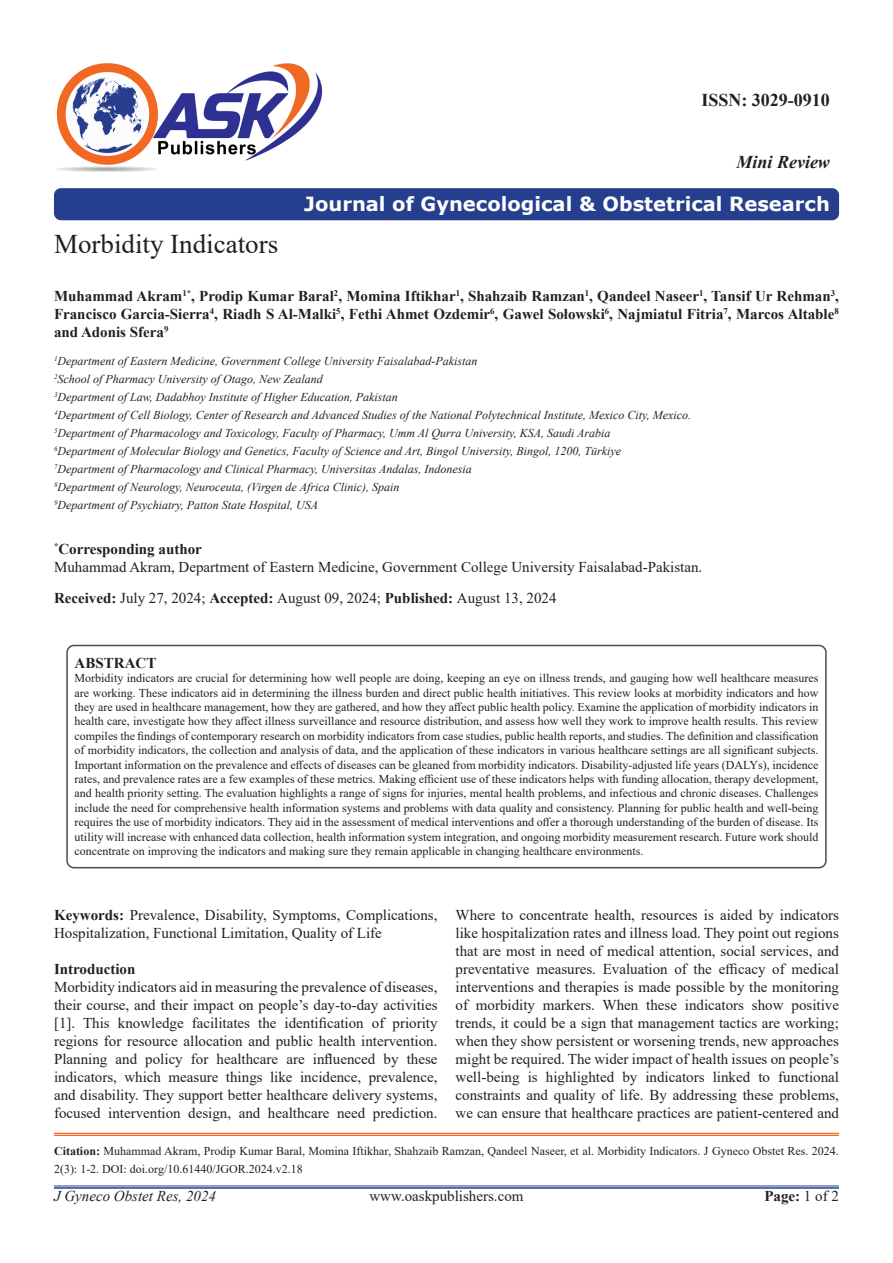
<style>
.page{position:relative;width:893px;height:1263px;background:#fff}
.page>*{position:absolute;margin:0;border:0;box-sizing:border-box;transform-origin:0 0}
.t1{font:27px "Times New Roman";color:#231f20}
.t2{font:700 19.5px "Verdana";color:#fff}
.t3{font:700 18px "Times New Roman";color:#231f20}
.t4{font:italic 700 18px "Times New Roman";color:#231f20}
.t5{font:15px/18px "Times New Roman";color:#231f20;text-align:justify}
.t6{font:700 15px/18px "Times New Roman";color:#231f20;text-align:justify}
.t7{font:italic 15px "Times New Roman";color:#231f20}
.t8{font:12px/14.4px "Times New Roman";color:#231f20;text-align:justify}
.t9{font:italic 12px "Times New Roman";color:#231f20}
.s1{font-weight:700}
.s2{font-weight:400}
</style>
<div class="page">
<hr style="left:54px;top:1186px;width:785px;height:1px;background:#24418f">
<hr style="left:54px;top:1187px;width:785px;height:2px;background:#24418f">
<div style="left:66px;top:645px;width:761px;height:223px;border:2px solid #524a47;border-radius:7px"></div>
<div style="left:54px;top:188px;width:785px;height:32px;background:#253f8e;border-radius:7px"></div>
<hr style="left:54px;top:1133px;width:785px;height:1px;background:#f06822">
<hr style="left:54px;top:1135px;width:785px;height:1px;background:#f06822">
<img style="left:56px;top:63px;width:267px;height:109px">
<p class="t3" style="left:701px;top:87px;width:130px">ISSN: 3029-0910</p>
<p class="t4" style="left:736px;top:150px;width:95px">Mini Review</p>
<p class="t2" style="left:304px;top:191px;width:527px">Journal of Gynecological &amp; Obstetrical Research</p>
<p class="t1" style="left:54px;top:225px;width:226px">Morbidity Indicators</p>
<p class="t6" style="left:54px;top:287px;width:786px">Muhammad Akram<sup>1*</sup>, Prodip Kumar Baral<sup>2</sup>, Momina Iftikhar<sup>1</sup>, Shahzaib Ramzan<sup>1</sup>, Qandeel Naseer<sup>1</sup>, Tansif Ur Rehman<sup>3</sup>, Francisco Garcia-Sierra<sup>4</sup>, Riadh S Al-Malki<sup>5</sup>, Fethi Ahmet Ozdemir<sup>6</sup>, Gaweł Sołowski<sup>6</sup>, Najmiatul Fitria<sup>7</sup>, Marcos Altable<sup>8 </sup>and Adonis Sfera<sup>9</sup></p>
<p class="t9" style="left:54px;top:353px;width:425px"><sup>1</sup>Department of Eastern Medicine, Government College University Faisalabad-Pakistan</p>
<p class="t9" style="left:54px;top:371px;width:270px"><sup>2</sup>School of Pharmacy University of Otago, New Zealand</p>
<p class="t9" style="left:54px;top:389px;width:345px"><sup>3</sup>Department of Law, Dadabhoy Institute of Higher Education, Pakistan</p>
<p class="t9" style="left:54px;top:407px;width:639px"><sup>4</sup>Department of Cell Biology, Center of Research and Advanced Studies of the National Polytechnical Institute, Mexico City, Mexico.</p>
<p class="t9" style="left:54px;top:425px;width:558px"><sup>5</sup>Department of Pharmacology and Toxicology, Faculty of Pharmacy, Umm Al Qurra University, KSA, Saudi Arabia</p>
<p class="t9" style="left:54px;top:443px;width:569px"><sup>6</sup>Department of Molecular Biology and Genetics, Faculty of Science and Art, Bingol University, Bingol, 1200, Türkiye</p>
<p class="t9" style="left:54px;top:461px;width:419px"><sup>7</sup>Department of Pharmacology and Clinical Pharmacy, Universitas Andalas, Indonesia</p>
<p class="t9" style="left:54px;top:479px;width:347px"><sup>8</sup>Department of Neurology, Neuroceuta, (Virgen de Africa Clinic), Spain</p>
<p class="t9" style="left:54px;top:497px;width:266px"><sup>9</sup>Department of Psychiatry, Patton State Hospital, USA</p>
<p class="t6" style="left:54px;top:540px;width:149px"><sup>*</sup>Corresponding author</p>
<p class="t5" style="left:54px;top:558px;width:650px">Muhammad Akram, Department of Eastern Medicine, Government College University Faisalabad-Pakistan.</p>
<p class="t5" style="left:54px;top:588px;width:504px"><span class="s1">Received:</span> July 27, 2024; <span class="s1">Accepted:</span> August 09, 2024; <span class="s1">Published:</span> August 13, 2024</p>
<p class="t6" style="left:75px;top:653px;width:83px">ABSTRACT</p>
<p class="t8" style="left:75px;top:670px;width:745px">Morbidity indicators are crucial for determining how well people are doing, keeping an eye on illness trends, and gauging how well healthcare measures are working. These indicators aid in determining the illness burden and direct public health initiatives. This review looks at morbidity indicators and how they are used in healthcare management, how they are gathered, and how they affect public health policy. Examine the application of morbidity indicators in health care, investigate how they affect illness surveillance and resource distribution, and assess how well they work to improve health results. This review compiles the findings of contemporary research on morbidity indicators from case studies, public health reports, and studies. The definition and classification of morbidity indicators, the collection and analysis of data, and the application of these indicators in various healthcare settings are all significant subjects.<br>Important information on the prevalence and effects of diseases can be gleaned from morbidity indicators. Disability-adjusted life years (DALYs), incidence rates, and prevalence rates are a few examples of these metrics. Making efficient use of these indicators helps with funding allocation, therapy development, and health priority setting. The evaluation highlights a range of signs for injuries, mental health problems, and infectious and chronic diseases. Challenges include the need for comprehensive health information systems and problems with data quality and consistency. Planning for public health and well-being requires the use of morbidity indicators. They aid in the assessment of medical interventions and offer a thorough understanding of the burden of disease. Its utility will increase with enhanced data collection, health information system integration, and ongoing morbidity measurement research. Future work should concentrate on improving the indicators and making sure they remain applicable in changing healthcare environments.</p>
<p class="t5" style="left:54px;top:906px;width:385px"><span class="s1">Keywords:</span> Prevalence, Disability, Symptoms, Complications,<br>Hospitalization, Functional Limitation, Quality of Life</p>
<p class="t6" style="left:54px;top:960px;width:83px">Introduction</p>
<p class="t5" style="left:54px;top:978px;width:385px">Morbidity indicators aid in measuring the prevalence of diseases, their course, and their impact on people’s day-to-day activities [1]. This knowledge facilitates the identification of priority regions for resource allocation and public health intervention.<br>Planning and policy for healthcare are influenced by these indicators, which measure things like incidence, prevalence, and disability. They support better healthcare delivery systems, focused intervention design, and healthcare need prediction.</p>
<p class="t5" style="left:455px;top:906px;width:385px">Where to concentrate health, resources is aided by indicators like hospitalization rates and illness load. They point out regions that are most in need of medical attention, social services, and preventative measures. Evaluation of the efficacy of medical interventions and therapies is made possible by the monitoring of morbidity markers. When these indicators show positive trends, it could be a sign that management tactics are working; when they show persistent or worsening trends, new approaches might be required. The wider impact of health issues on people’s well-being is highlighted by indicators linked to functional constraints and quality of life. By addressing these problems, we can ensure that healthcare practices are patient-centered and</p>
<p class="t8" style="left:54px;top:1141px;width:786px;line-height:18px"><span class="s1">Citation:</span> Muhammad Akram, Prodip Kumar Baral, Momina Iftikhar, Shahzaib Ramzan, Qandeel Naseer, et al. Morbidity Indicators. J Gyneco Obstet Res. 2024.<br>2(3): 1-2. DOI: doi.org/10.61440/JGOR.2024.v2.18</p>
<p class="t6" style="left:764px;top:1187px;width:76px">Page: <span class="s2">1 of 2</span></p>
<p class="t7" style="left:54px;top:1186px;width:164px">J Gyneco Obstet Res, 2024</p>
<p class="t5" style="left:369px;top:1187px;width:156px">www.oaskpublishers.com</p>
</div>
